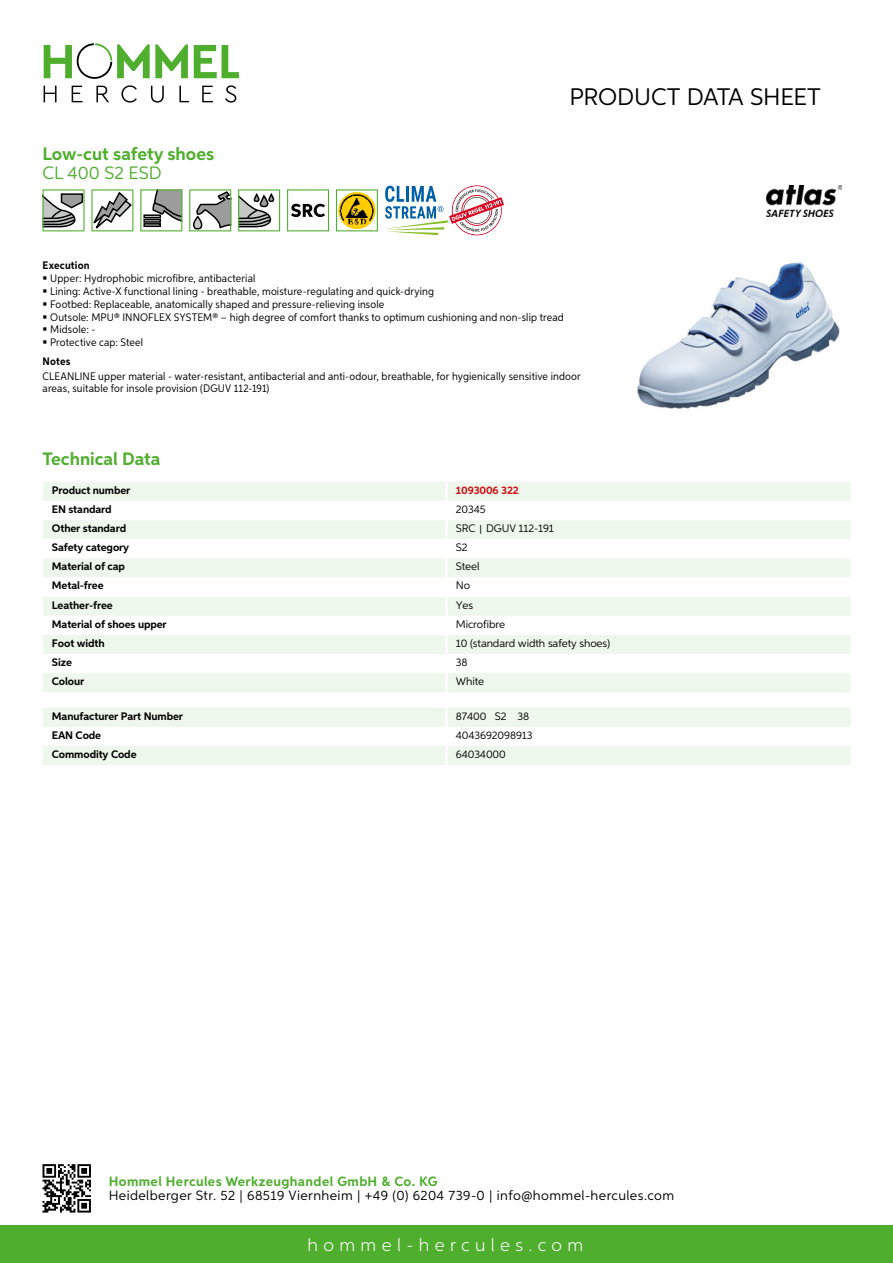
<style>
.page{position:relative;width:893px;height:1263px;background:#fff}
.page>*{position:absolute;margin:0;border:0;box-sizing:border-box;transform-origin:0 0}
.t1{font:24px "Aspira";letter-spacing:-.01em;color:#000}
.t2{font:700 18px "Aspira";color:#50ae2f}
.t3{font:300 18px "Aspira";letter-spacing:.3em;color:#fff}
.t4{font:18px "Aspira";color:#50ae2f}
.t5{font:13.5px "Aspira";letter-spacing:.03em;color:#000}
.t6{font:700 13.5px "Aspira";letter-spacing:.03em;color:#50ae2f}
.t7{font:10.95px/12.8px "Aspira Nar";letter-spacing:.015em;color:#000}
.t8{font:700 10.95px "Aspira";letter-spacing:-.01em;color:#000}
.t9{font:10.95px "Aspira";letter-spacing:-.01em;color:#000}
.t10{font:700 10.95px "Aspira Nar";letter-spacing:.015em;color:#000}
.t11{font:700 10.95px "Aspira";letter-spacing:-.01em;color:#cd1013}
.s1{font-family:"Wuerth Global";font-size:10.5px}
</style>
<div class="page">
<div style="left:0;top:1226px;width:893px;height:37px;background:#50ae2f"></div>
<svg style="left:43px;top:1164px;width:48px;height:48px"></svg>
<svg style="left:194px;top:45px;width:45px;height:33px"></svg>
<svg style="left:44px;top:43px;width:144px;height:36px"></svg>
<svg style="left:44px;top:86px;width:13px;height:16px"></svg>
<svg style="left:72px;top:86px;width:10px;height:16px"></svg>
<svg style="left:96px;top:86px;width:13px;height:16px"></svg>
<svg style="left:121px;top:85px;width:16px;height:18px"></svg>
<svg style="left:151px;top:86px;width:13px;height:17px"></svg>
<svg style="left:179px;top:86px;width:10px;height:16px"></svg>
<svg style="left:202px;top:86px;width:11px;height:16px"></svg>
<svg style="left:225px;top:85px;width:11px;height:18px"></svg>
<div style="left:43px;top:482px;width:807px;height:210px;background:#eef7eb"></div>
<svg style="left:43px;top:501px;width:807px;height:172px"></svg>
<hr style="left:445px;top:482px;width:3px;height:19px;background:#fff">
<hr style="left:445px;top:501px;width:3px;height:19px;background:#fff">
<hr style="left:445px;top:520px;width:3px;height:19px;background:#fff">
<hr style="left:445px;top:539px;width:3px;height:19px;background:#fff">
<hr style="left:445px;top:558px;width:3px;height:19px;background:#fff">
<hr style="left:445px;top:577px;width:3px;height:20px;background:#fff">
<hr style="left:445px;top:597px;width:3px;height:19px;background:#fff">
<hr style="left:445px;top:616px;width:3px;height:19px;background:#fff">
<hr style="left:445px;top:635px;width:3px;height:19px;background:#fff">
<hr style="left:445px;top:654px;width:3px;height:19px;background:#fff">
<hr style="left:445px;top:673px;width:3px;height:19px;background:#fff">
<svg style="left:43px;top:708px;width:807px;height:57px"></svg>
<hr style="left:445px;top:746px;width:3px;height:19px;background:#fff">
<svg style="left:43px;top:189px;width:90px;height:42px"></svg>
<svg style="left:140px;top:189px;width:42px;height:42px"></svg>
<svg style="left:189px;top:189px;width:42px;height:42px"></svg>
<svg style="left:238px;top:189px;width:42px;height:42px"></svg>
<svg style="left:287px;top:189px;width:42px;height:42px"></svg>
<svg style="left:336px;top:189px;width:42px;height:42px"></svg>
<svg style="left:385px;top:185px;width:119px;height:50px"></svg>
<img style="left:637px;top:262px;width:203px;height:147px">
<img style="left:766px;top:185px;width:76px;height:32px">
<h2 class="t2" style="left:43px;top:142px;width:173px">Low-cut safety shoes</h2>
<h2 class="t4" style="left:43px;top:162px;width:118px">CL 400 S2 ESD</h2>
<h1 class="t1" style="left:569px;top:82px;width:253px">Product data sh eet</h1>
<p class="t10" style="left:43px;top:259px;width:49px">Execution</p>
<p class="t7" style="left:50px;top:272px;width:515px">Upper: Hydrophobic microfibre, antibacterial<br>Lining: Active-X functional lining - breathable, moisture-regulating and quick-drying<br>Footbed: Replaceable, anatomically shaped and pressure-relieving insole<br>Outsole: MPU® INNOFLEX SYSTEM® – high degree of comfort thanks to optimum cushioning and non-slip tread Midsole: -<br>Protective cap: Steel</p>
<p class="t10" style="left:43px;top:355px;width:29px">Notes</p>
<p class="t7" style="left:43px;top:370px;width:540px;line-height:12px">CLEANLINE upper material - water-resistant, antibacterial and anti-odour, breathable, for hygienically sensitive indoor areas, suitable for insole provision (DGUV 112-191)</p>
<h2 class="t2" style="left:43px;top:448px;width:120px">Technical Data</h2>
<p class="t8" style="left:52px;top:483px;width:80px">Product number</p>
<p class="t11" style="left:456px;top:483px;width:64px">1093006 322</p>
<p class="t8" style="left:52px;top:502px;width:61px">EN standard</p>
<p class="t9" style="left:456px;top:502px;width:31px">20345</p>
<p class="t8" style="left:52px;top:521px;width:76px">Other standard</p>
<p class="t9" style="left:456px;top:522px;width:100px">SRC <span class="s1">|</span> DGUV 112-191</p>
<p class="t8" style="left:52px;top:541px;width:79px">Safety category</p>
<p class="t9" style="left:456px;top:541px;width:13px">S2</p>
<p class="t8" style="left:52px;top:560px;width:75px">Material of cap</p>
<p class="t9" style="left:456px;top:560px;width:25px">Steel</p>
<p class="t8" style="left:52px;top:579px;width:53px">Metal-free</p>
<p class="t9" style="left:456px;top:579px;width:16px">No</p>
<p class="t8" style="left:52px;top:598px;width:62px">Leather-free</p>
<p class="t9" style="left:456px;top:598px;width:19px">Yes</p>
<p class="t8" style="left:52px;top:617px;width:116px">Material of shoes upper</p>
<p class="t9" style="left:456px;top:617px;width:51px">Microfibre</p>
<p class="t8" style="left:52px;top:636px;width:54px">Foot width</p>
<p class="t9" style="left:456px;top:636px;width:156px">10 (standard width safety shoes)</p>
<p class="t8" style="left:52px;top:655px;width:22px">Size</p>
<p class="t9" style="left:456px;top:655px;width:13px">38</p>
<p class="t8" style="left:52px;top:675px;width:34px">Colour</p>
<p class="t9" style="left:456px;top:675px;width:30px">White</p>
<p class="t8" style="left:52px;top:709px;width:133px">Manufacturer Part Number</p>
<p class="t9" style="left:456px;top:709px;width:75px">87400 S2 38</p>
<p class="t8" style="left:52px;top:728px;width:51px">EAN Code</p>
<p class="t9" style="left:456px;top:728px;width:78px">4043692098913</p>
<p class="t8" style="left:52px;top:747px;width:86px">Commodity Code</p>
<p class="t9" style="left:456px;top:747px;width:52px">64034000</p>
<p class="t6" style="left:109px;top:1172px;width:330px">Hommel Hercules Werkzeughandel GmbH &amp; Co. KG</p>
<p class="t5" style="left:109px;top:1187px;width:567px">Heidelberger Str. 52 | 68519 Viernheim | +49 (0) 6204 739-0 | info@hommel-hercules.com</p>
<h2 class="t3" style="left:307px;top:1234px;width:277px">hommel-hercules.com</h2>
</div>
